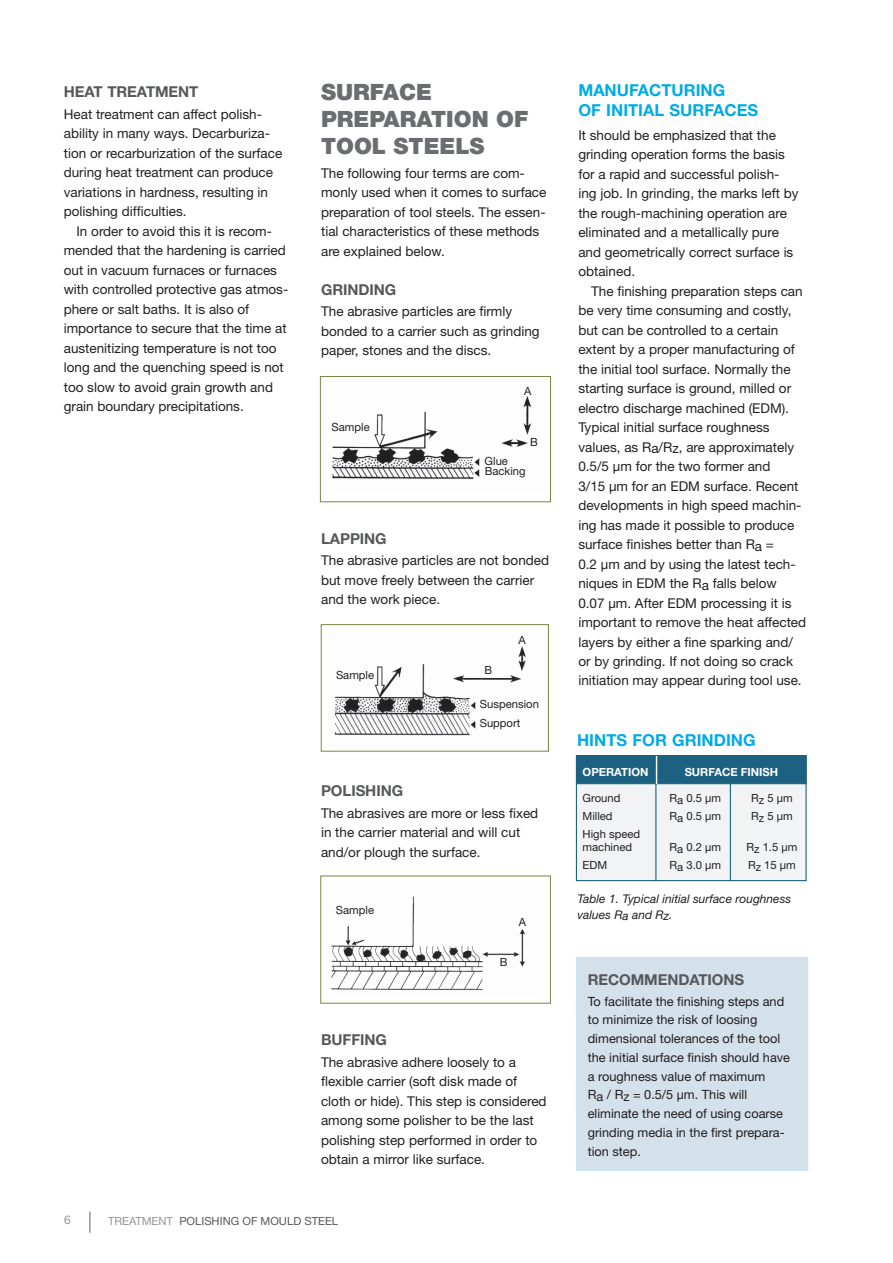
<style>
.page{position:relative;width:893px;height:1263px;background:#fff}
.page>*{position:absolute;margin:0;border:0;box-sizing:border-box;transform-origin:0 0}
.t1{font:900 22.5px/27px "Helvetica Neue";color:#6c6d70}
.t2{font:700 16.5px/20.2px "Helvetica Neue";color:#00abe7}
.t3{font:700 15px "Helvetica Neue";letter-spacing:-.005em;color:#57585a}
.t4{font:13.5px/19.5px "Helvetica Neue";color:#231f20}
.t5{font:12.75px/18.8px "Helvetica Neue";color:#231f20}
.t6{font:italic 12px/15.8px "Helvetica Neue";color:#231f20}
.t7{font:12px "Helvetica Neue";color:#939598}
.t8{font:11.25px/13.5px "Helvetica Neue";color:#231f20}
.t9{font:11.25px "Helvetica Neue";color:#57585a}
.t10{font:700 11.25px "Helvetica Neue";color:#fff}
.s1{color:#939598}
</style>
<div class="page">
<hr style="left:89px;top:1211px;width:2px;height:22px;background:#939598">
<div style="left:576px;top:755px;width:230px;height:126px;background:#f2f3f4;border:1px solid #005273"></div>
<div style="left:576px;top:755px;width:230px;height:29px;background:#1d6182;border:1px solid #1d6182"></div>
<hr style="left:656px;top:755px;width:1px;height:126px;background:#005273">
<hr style="left:730px;top:784px;width:1px;height:97px;background:#005273">
<div style="left:576px;top:957px;width:232px;height:213px;background:#d4e0ea;border:1px solid #c2e4f7"></div>
<svg style="left:656px;top:756px;width:1px;height:28px"></svg>
<img style="left:324px;top:646px;width:225px;height:106px">
<div style="left:321px;top:624px;width:228px;height:127px;border:1px solid #7d8543"></div>
<img style="left:332px;top:396px;width:200px;height:84px">
<div style="left:320px;top:376px;width:231px;height:126px;border:1px solid #7d8543"></div>
<img style="left:331px;top:896px;width:194px;height:95px">
<p class="t3" style="left:64px;top:83px;width:136px">HEAT TREATMENT</p>
<p class="t4" style="left:64px;top:104px;width:220px">Heat treatment can affect polish&shy;ability in many ways. Decarburiza&shy;tion or recarburization of the surface during heat treatment can produce variations in hardness, resulting in polishing difficulties.</p>
<p class="t4" style="left:64px;top:221px;width:226px;text-indent:13px">In order to avoid this it is recom&shy;mended that the hardening is carried out in vacuum furnaces or furnaces with controlled protective gas atmos&shy;phere or salt baths. It is also of importance to secure that the time at austenitizing temperature is not too long and the quenching speed is not too slow to avoid grain growth and grain boundary precipitations.</p>
<h1 class="t1" style="left:321px;top:78px;width:209px">SURFACE<br>PREPARATION OF<br>TOOL STEELS</h1>
<p class="t4" style="left:321px;top:163px;width:227px">The following four terms are com&shy;monly used when it comes to surface preparation of tool steels. The essen&shy;tial characteristics of these methods are explained below.</p>
<p class="t3" style="left:321px;top:280px;width:77px">GRINDING</p>
<p class="t4" style="left:321px;top:302px;width:220px">The abrasive particles are firmly bonded to a carrier such as grinding paper, stones and the discs.</p>
<p class="t8" style="left:332px;top:420px;width:40px">Sample</p>
<p class="t8" style="left:524px;top:384px;width:9px">A</p>
<p class="t8" style="left:530px;top:435px;width:9px">B</p>
<p class="t8" style="left:485px;top:455px;width:43px;line-height:10.6px">Glue<br>Backing</p>
<p class="t3" style="left:321px;top:529px;width:67px">LAPPING</p>
<p class="t4" style="left:321px;top:550px;width:230px">The abrasive particles are not bonded but move freely between the carrier and the work piece.</p>
<p class="t8" style="left:336px;top:668px;width:40px">Sample</p>
<p class="t8" style="left:518px;top:633px;width:9px">A</p>
<p class="t8" style="left:484px;top:663px;width:9px">B</p>
<p class="t8" style="left:480px;top:694px;width:61px;line-height:19.5px">Suspension<br>Support</p>
<p class="t3" style="left:321px;top:782px;width:84px">POLISHING</p>
<p class="t4" style="left:321px;top:803px;width:219px">The abrasives are more or less fixed in the carrier material and will cut and/or plough the surface.</p>
<p class="t8" style="left:336px;top:903px;width:40px">Sample</p>
<p class="t8" style="left:519px;top:914px;width:9px">A</p>
<p class="t8" style="left:500px;top:955px;width:9px">B</p>
<p class="t3" style="left:321px;top:1030px;width:67px">BUFFING</p>
<p class="t4" style="left:321px;top:1052px;width:227px">The abrasive adhere loosely to a flexible carrier (soft disk made of cloth or hide). This step is considered among some polisher to be the last polishing step performed in order to obtain a mirror like surface.</p>
<p class="t7" style="left:64px;top:1212px;width:8px">6</p>
<p class="t9" style="left:108px;top:1214px;width:232px"><span class="s1">TREATMENT</span> POLISHING OF MOULD STEEL</p>
<p class="t2" style="left:578px;top:79px;width:181px">MANUFACTURING<br>OF INITIAL SURFACES</p>
<p class="t4" style="left:578px;top:125px;width:222px">It should be emphasized that the grinding operation forms the basis for a rapid and successful polish&shy;ing job. In grinding, the marks left by the rough-machining operation are eliminated and a metallically pure and geometrically correct surface is obtained.</p>
<p class="t4" style="left:578px;top:281px;width:229px;text-indent:13px">The finishing preparation steps can be very time consuming and costly, but can be controlled to a certain extent by a proper manufacturing of the initial tool surface. Normally the starting surface is ground, milled or electro discharge machined (EDM).<br>Typical initial surface roughness values, as Ra/Rz, are approximately 0.5/5 µm for the two former and<br>3/15 µm for an EDM surface. Recent developments in high speed machin&shy;ing has made it possible to produce surface finishes better than Ra =<br>0.2 µm and by using the latest tech&shy;niques in EDM the Ra falls below 0.07 µm. After EDM processing it is important to remove the heat affected layers by either a fine sparking and/ or by grinding. If not doing so crack initiation may appear during tool use.</p>
<p class="t2" style="left:577px;top:730px;width:180px">HINTS FOR GRINDING</p>
<p class="t10" style="left:583px;top:765px;width:67px">OPERATION</p>
<p class="t10" style="left:685px;top:765px;width:95px">SURFACE FINISH</p>
<p class="t8" style="left:583px;top:791px;width:39px">Ground</p>
<p class="t8" style="left:670px;top:791px;width:53px">Ra 0.5 µm</p>
<p class="t8" style="left:751px;top:791px;width:43px">Rz 5 µm</p>
<p class="t8" style="left:583px;top:809px;width:32px">Milled</p>
<p class="t8" style="left:670px;top:809px;width:53px">Ra 0.5 µm</p>
<p class="t8" style="left:751px;top:809px;width:43px">Rz 5 µm</p>
<p class="t8" style="left:583px;top:827px;width:59px">High speed machined</p>
<p class="t8" style="left:670px;top:840px;width:53px">Ra 0.2 µm</p>
<p class="t8" style="left:746px;top:840px;width:52px">Rz 1.5 µm</p>
<p class="t8" style="left:583px;top:858px;width:26px">EDM</p>
<p class="t8" style="left:670px;top:858px;width:53px">Ra 3.0 µm</p>
<p class="t8" style="left:748px;top:858px;width:49px">Rz 15 µm</p>
<p class="t6" style="left:577px;top:891px;width:215px">Table 1. Typical initial surface roughness values Ra and Rz.</p>
<p class="t3" style="left:588px;top:970px;width:158px">RECOMMENDATIONS</p>
<p class="t5" style="left:588px;top:991px;width:204px">To facilitate the finishing steps and to minimize the risk of loosing dimensional tolerances of the tool the initial surface finish should have a roughness value of maximum<br>Ra / Rz = 0.5/5 µm. This will eliminate the need of using coarse grinding media in the first prepara&shy;tion step.</p>
</div>
